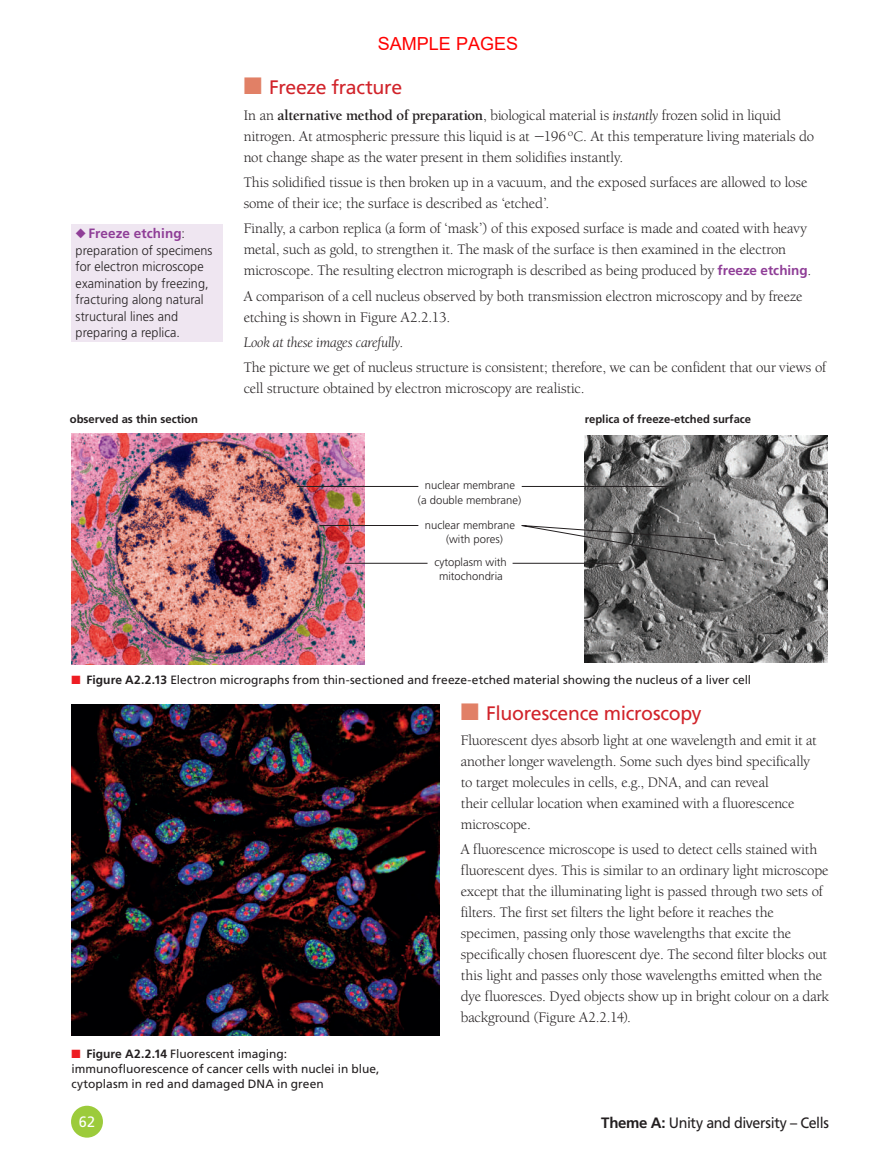
<style>
.page{position:relative;width:896px;height:1164px;background:#fff}
.page>*{position:absolute;margin:0;border:0;box-sizing:border-box;transform-origin:0 0}
.t1{font:19.5px "Frutiger LT Std";letter-spacing:-.02em;color:#d1232a}
.t2{font:18px "Arial";color:#f00}
.t3{font:15px/21px "Berkeley Oldstyle IT Cby BT";color:#231f20}
.t4{font:15px "Frutiger LT Std";letter-spacing:-.025em;color:#231f20;scale:.95 1}
.t5{font:15px "Frutiger LT Std";color:#fff;scale:.96 1}
.t6{font:700 13.5px "Frutiger LT Std";letter-spacing:.005em;color:#8f3e97}
.t7{font:300 13.2px/16.5px "Frutiger LT Std";color:#231f20;scale:.96 1}
.t8{font:12px/15px "Frutiger LT Std";color:#231f20}
.t9{font:300 11.25px/14.4px "Frutiger";color:#231f20;text-align:center}
.t10{font:700 11.25px "Frutiger";color:#231f20}
.s1{font-weight:300;font-size:13.2px;color:#231f20}
.s2{color:#e18066}
.s3{font-weight:700}
.s4{font-style:italic}
.s5{font-family:"Frutiger LT Std";font-weight:700;font-size:13.5px;color:#8f3e97}
.s6{color:#ee1d23}
</style>
<div class="page">
<div style="left:71px;top:1105px;width:32px;height:32px;background:#9ccb3b;border-radius:50%"></div>
<img style="left:584px;top:435px;width:243px;height:227px">
<img style="left:71px;top:433px;width:293px;height:231px">
<svg style="left:296px;top:485px;width:427px;height:79px"></svg>
<div style="left:71px;top:224px;width:151px;height:117px;background:#efe6f1"></div>
<img style="left:71px;top:704px;width:368px;height:331px">
<p class="t6" style="left:76px;top:225px;width:111px">◆Freeze etching<span class="s1">:</span></p>
<p class="t7" style="left:76px;top:242px;width:144px">preparation of specimens for electron microscope examination by freezing, fracturing along natural structural lines and preparing a replica.</p>
<p class="t2" style="left:378px;top:31px;width:142px">SAMPLE PAGES</p>
<h1 class="t1" style="left:244px;top:76px;width:160px"><span class="s2">■</span> Freeze fracture</h1>
<p class="t3" style="left:243px;top:104px;width:572px">In an <span class="s3">alternative method of preparation</span>, biological material is <span class="s4">instantly</span> frozen solid in liquid nitrogen. At atmospheric pressure this liquid is at −196ºC. At this temperature living materials do not change shape as the water present in them solidifies instantly.</p>
<p class="t3" style="left:243px;top:172px;width:565px">This solidified tissue is then broken up in a vacuum, and the exposed surfaces are allowed to lose some of their ice; the surface is described as ‘etched’.</p>
<p class="t3" style="left:243px;top:218px;width:569px">Finally, a carbon replica (a form of ‘mask’) of this exposed surface is made and coated with heavy metal, such as gold, to strengthen it. The mask of the surface is then examined in the electron microscope. The resulting electron micrograph is described as being produced by <span class="s5">freeze etching</span>.</p>
<p class="t3" style="left:244px;top:285px;width:560px">A comparison of a cell nucleus observed by both transmission electron microscopy and by freeze etching is shown in Figure A2.2.13.</p>
<p class="t3" style="left:244px;top:329px;width:583px;line-height:25.2px"><span class="s4">Look at these images carefully</span>.<br>The picture we get of nucleus structure is consistent; therefore, we can be confident that our views of</p>
<p class="t3" style="left:244px;top:377px;width:342px">cell structure obtained by electron microscopy are realistic.</p>
<p class="t10" style="left:70px;top:412px;width:130px">observed as thin section</p>
<p class="t10" style="left:584px;top:412px;width:168px">replica of freeze-etched surface</p>
<p class="t9" style="left:418px;top:478px;width:105px">nuclear membrane<br>(a double membrane)</p>
<p class="t9" style="left:446px;top:517px;width:70px;text-align:left;text-indent:-21px">nuclear membrane (with pores)</p>
<p class="t9" style="left:434px;top:554px;width:74px">cytoplasm with mitochondria</p>
<p class="t8" style="left:72px;top:672px;width:681px"><span class="s6">■</span> <span class="s3">Figure A2.2.13</span> Electron micrographs from thin-sectioned and freeze-etched material showing the nucleus of a liver cell</p>
<p class="t8" style="left:71px;top:1046px;width:309px"><span class="s6">■</span> <span class="s3">Figure A2.2.14</span> Fluorescent imaging: immunofluorescence of cancer cells with nuclei in blue, cytoplasm in red and damaged DNA in green</p>
<h1 class="t1" style="left:460px;top:701px;width:242px"><span class="s2">■</span> Fluorescence microscopy</h1>
<p class="t3" style="left:460px;top:729px;width:357px">Fluorescent dyes absorb light at one wavelength and emit it at another longer wavelength. Some such dyes bind specifically to target molecules in cells, e.g., DNA, and can reveal<br>their cellular location when examined with a fluorescence microscope.</p>
<p class="t3" style="left:460px;top:838px;width:369px">A fluorescence microscope is used to detect cells stained with fluorescent dyes. This is similar to an ordinary light microscope except that the illuminating light is passed through two sets of filters. The first set filters the light before it reaches the specimen, passing only those wavelengths that excite the specifically chosen fluorescent dye. The second filter blocks out this light and passes only those wavelengths emitted when the dye fluoresces. Dyed objects show up in bright colour on a dark background (Figure A2.2.14).</p>
<p class="t5" style="left:79px;top:1112px;width:18px">62</p>
<p class="t4" style="left:601px;top:1113px;width:241px"><span class="s3">Theme A:</span> Unity and diversity – Cells</p>
</div>
